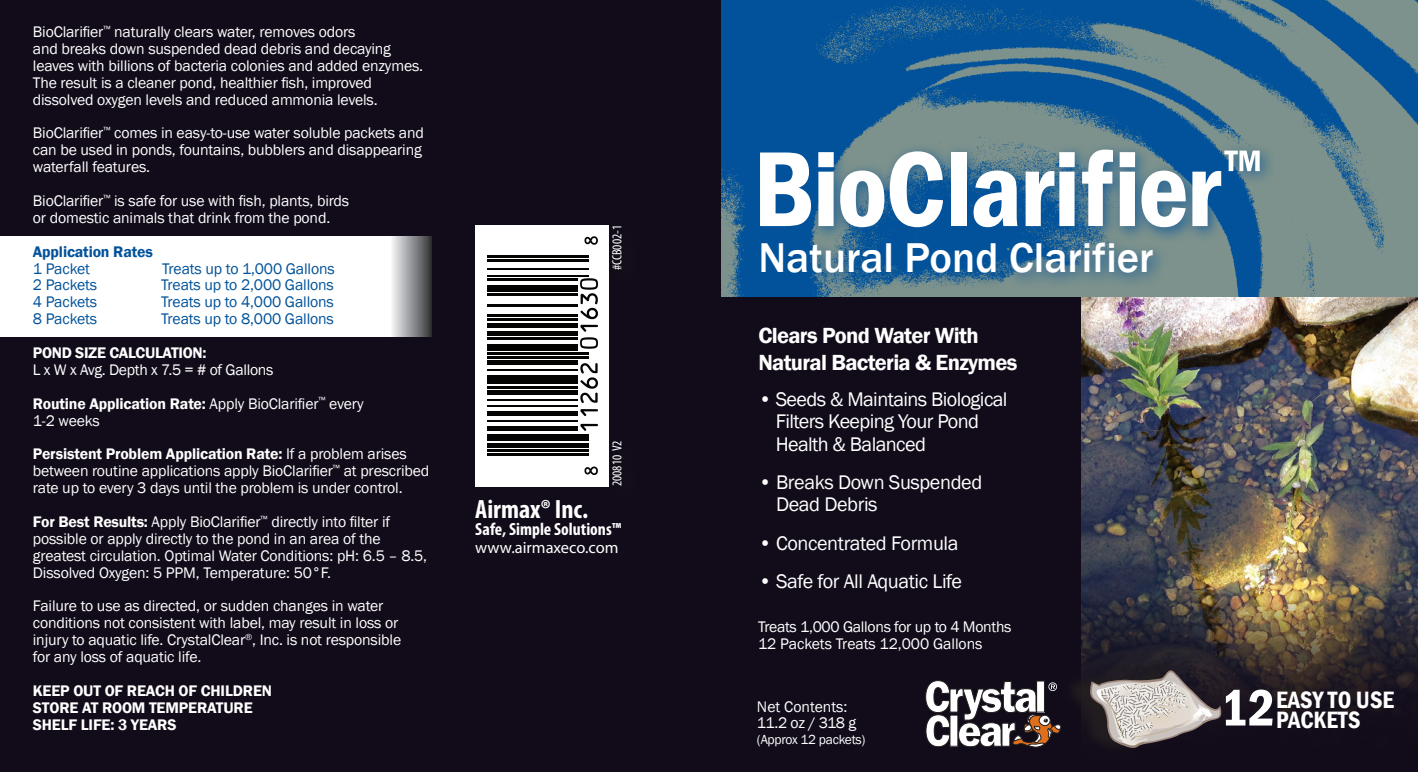
<style>
.page{position:relative;width:1418px;height:772px;background:#fff}
.page>*{position:absolute;margin:0;border:0;box-sizing:border-box;transform-origin:0 0}
.t1{font:600 condensed 110.25px "Franklin Gothic";letter-spacing:-.02em;color:#fff}
.t2{font:600 condensed 53.1px "Franklin Gothic";color:#fff}
.t3{font:500 42.75px "Franklin Gothic";color:#fff}
.t4{font:700 condensed 26.55px "Myriad Pro";color:#fff}
.t5{font:600 condensed 24.3px/20.9px "Franklin Gothic";color:#fff}
.t6{font:600 22.5px/27px "Franklin Gothic";letter-spacing:-.03em;color:#fff}
.t7{font:20.25px/22.5px "Franklin Gothic";letter-spacing:-.03em;color:#fff}
.t8{font:700 condensed 17.55px "Myriad Pro";color:#fff}
.t9{font:16.43px "Myriad Pro";color:#fff}
.t10{font:15.75px/16.9px "Franklin Gothic";letter-spacing:-.01em;color:#fff}
.t11{font:600 15.75px/16.9px "Franklin Gothic";letter-spacing:-.01em;color:#fff}
.t12{font:15.75px "Franklin Gothic";letter-spacing:-.01em;color:#01529a}
.t13{font:600 15.75px "Franklin Gothic";letter-spacing:-.01em;color:#01529a}
.t14{font:13.5px "Franklin Gothic";letter-spacing:-.02em;color:#fff}
.t15{font:condensed 13.5px "Myriad Pro";color:#fff}
.s1{font-weight:600}
.s2{font-weight:400}
</style>
<div class="page">
<div style="left:0;top:0;width:1418px;height:771px;background:#120b19"></div>
<img style="left:1081px;top:297px;width:337px;height:419px">
<img style="left:722px;top:0;width:696px;height:297px">
<svg style="left:0;top:236px;width:432px;height:101px;background:#f5f5f5"></svg>
<div style="left:475px;top:225px;width:133px;height:261px;background:#fff"></div>
<div style="left:750px;top:141px;width:526px;height:103px;background:#01529a;opacity:.75"></div>
<div style="left:752px;top:235px;width:416px;height:54px;background:#01529a;opacity:.75"></div>
<svg style="left:925px;top:680px;width:136px;height:68px"></svg>
<hr style="left:488px;top:453px;width:101px;height:2px;background:#040503">
<hr style="left:488px;top:449px;width:101px;height:2px;background:#040503">
<hr style="left:488px;top:443px;width:101px;height:4px;background:#040503">
<div style="left:488px;top:434px;width:101px;height:7px;background:#040503"></div>
<hr style="left:488px;top:426px;width:90px;height:4px;background:#040503">
<hr style="left:488px;top:420px;width:90px;height:1px;background:#040503">
<hr style="left:488px;top:411px;width:90px;height:4px;background:#040503">
<hr style="left:488px;top:405px;width:90px;height:2px;background:#040503">
<hr style="left:488px;top:398px;width:90px;height:2px;background:#040503">
<hr style="left:488px;top:390px;width:90px;height:4px;background:#040503">
<hr style="left:488px;top:386px;width:90px;height:2px;background:#040503">
<div style="left:488px;top:375px;width:90px;height:9px;background:#040503"></div>
<hr style="left:488px;top:369px;width:90px;height:2px;background:#040503">
<hr style="left:488px;top:361px;width:90px;height:4px;background:#040503">
<hr style="left:488px;top:356px;width:101px;height:2px;background:#040503">
<hr style="left:488px;top:352px;width:101px;height:2px;background:#040503">
<div style="left:488px;top:344px;width:90px;height:6px;background:#040503"></div>
<hr style="left:488px;top:337px;width:90px;height:3px;background:#040503">
<hr style="left:488px;top:331px;width:90px;height:4px;background:#040503">
<hr style="left:488px;top:323px;width:90px;height:4px;background:#040503">
<hr style="left:488px;top:318px;width:90px;height:3px;background:#040503">
<hr style="left:488px;top:314px;width:90px;height:2px;background:#040503">
<hr style="left:488px;top:304px;width:90px;height:2px;background:#040503">
<hr style="left:488px;top:293px;width:90px;height:2px;background:#040503">
<div style="left:488px;top:285px;width:90px;height:6px;background:#040503"></div>
<hr style="left:488px;top:278px;width:90px;height:3px;background:#040503">
<hr style="left:488px;top:274px;width:101px;height:2px;background:#040503">
<hr style="left:488px;top:268px;width:101px;height:2px;background:#040503">
<hr style="left:488px;top:259px;width:101px;height:3px;background:#040503">
<hr style="left:488px;top:255px;width:101px;height:2px;background:#040503">
<svg style="left:584px;top:466px;width:14px;height:9px"></svg>
<svg style="left:580px;top:423px;width:18px;height:7px"></svg>
<svg style="left:580px;top:409px;width:18px;height:7px"></svg>
<svg style="left:580px;top:363px;width:18px;height:40px"></svg>
<svg style="left:580px;top:337px;width:18px;height:11px"></svg>
<svg style="left:580px;top:278px;width:18px;height:53px"></svg>
<svg style="left:584px;top:236px;width:14px;height:9px"></svg>
<div style="left:1062px;top:659px;width:151px;height:97px;background:#231f20;opacity:.89"></div>
<svg style="left:1090px;top:663px;width:132px;height:85px"></svg>
<p class="t10" style="left:33px;top:24px;width:392px">BioClarifier<sup>™</sup> naturally clears water, removes odors<br>and breaks down suspended dead debris and decaying leaves with billions of bacteria colonies and added enzymes.<br>The result is a cleaner pond, healthier fish, improved dissolved oxygen levels and reduced ammonia levels.</p>
<p class="t10" style="left:33px;top:125px;width:392px">BioClarifier<sup>™</sup> comes in easy-to-use water soluble packets and can be used in ponds, fountains, bubblers and disappearing waterfall features.</p>
<p class="t10" style="left:33px;top:193px;width:318px">BioClarifier<sup>™</sup> is safe for use with fish, plants, birds or domestic animals that drink from the pond.</p>
<p class="t13" style="left:33px;top:242px;width:121px">Application Rates</p>
<p class="t12" style="left:33px;top:258px;width:58px">1 Packet</p>
<p class="t12" style="left:162px;top:258px;width:174px">Treats up to 1,000 Gallons</p>
<p class="t12" style="left:33px;top:275px;width:66px">2 Packets</p>
<p class="t12" style="left:161px;top:275px;width:174px">Treats up to 2,000 Gallons</p>
<p class="t12" style="left:33px;top:292px;width:66px">4 Packets</p>
<p class="t12" style="left:161px;top:292px;width:174px">Treats up to 4,000 Gallons</p>
<p class="t12" style="left:33px;top:309px;width:66px">8 Packets</p>
<p class="t12" style="left:161px;top:309px;width:174px">Treats up to 8,000 Gallons</p>
<p class="t11" style="left:33px;top:344px;width:175px">POND SIZE CALCULATION:</p>
<p class="t10" style="left:33px;top:353px;width:332px;line-height:33.8px">L x W x Avg. Depth x 7.5 = # of Gallons<br><span class="s1">Routine Application Rate:</span> Apply BioClarifier<sup>™</sup> every</p>
<p class="t11" style="left:33px;top:403px;width:375px;line-height:33.8px"><span class="s2">1-2 weeks<br></span>Persistent Problem Application Rate: <span class="s2">If a problem arises</span></p>
<p class="t10" style="left:33px;top:463px;width:398px">between routine applications apply BioClarifier<sup>™</sup> at prescribed rate up to every 3 days until the problem is under control.</p>
<p class="t10" style="left:33px;top:513px;width:396px"><span class="s1">For Best Results:</span> Apply BioClarifier<sup>™</sup> directly into filter if possible or apply directly to the pond in an area of the greatest circulation. Optimal Water Conditions: pH: 6.5 – 8.5, Dissolved Oxygen: 5 PPM, Temperature: 50°F.</p>
<p class="t10" style="left:33px;top:597px;width:370px">Failure to use as directed, or sudden changes in water conditions not consistent with label, may result in loss or injury to aquatic life. CrystalClear<sup>®</sup>, Inc. is not responsible for any loss of aquatic life.</p>
<p class="t11" style="left:33px;top:682px;width:241px">KEEP OUT OF REACH OF CHILDREN<br>STORE AT ROOM TEMPERATURE<br>SHELF LIFE: 3 YEARS</p>
<p class="t15" style="left:609px;top:270px;width:47px;rotate:-90deg">#CCB002-1</p>
<p class="t15" style="left:609px;top:486px;width:47px;rotate:-90deg">200810 V2</p>
<h3 class="t4" style="left:475px;top:492px;width:115px">Airmax® Inc.</h3>
<p class="t8" style="left:475px;top:518px;width:147px">Safe, Simple Solutions™</p>
<p class="t9" style="left:475px;top:537px;width:145px">www.airmaxeco.com</p>
<h1 class="t1" style="left:753px;top:115px;width:511px">BioClarifier <sup>™</sup></h1>
<h3 class="t3" style="left:758px;top:231px;width:397px">Natural Pond Clarifier</h3>
<h3 class="t6" style="left:758px;top:321px;width:261px">Clears Pond Water With<br>Natural Bacteria &amp; Enzymes</h3>
<p class="t7" style="left:776px;top:388px;width:233px;text-indent:-17px">• Seeds &amp; Maintains Biological<br>Filters Keeping Your Pond<br>Health &amp; Balanced</p>
<p class="t7" style="left:776px;top:471px;width:208px;text-indent:-18px">• Breaks Down Suspended<br>Dead Debris</p>
<p class="t7" style="left:758px;top:532px;width:202px">• Concentrated Formula</p>
<p class="t7" style="left:758px;top:570px;width:205px">• Safe for All Aquatic Life</p>
<p class="t10" style="left:758px;top:618px;width:255px">Treats 1,000 Gallons for up to 4 Months<br>12 Packets Treats 12,000 Gallons</p>
<p class="t10" style="left:757px;top:699px;width:101px;line-height:15.8px">Net Contents:<br>11.2 oz / 318 g</p>
<p class="t14" style="left:757px;top:730px;width:110px">(Approx 12 packets)</p>
<h2 class="t2" style="left:1220px;top:672px;width:56px">12</h2>
<h3 class="t5" style="left:1276px;top:688px;width:119px">EASY TO USE<br>PACKETS</h3>
</div>
